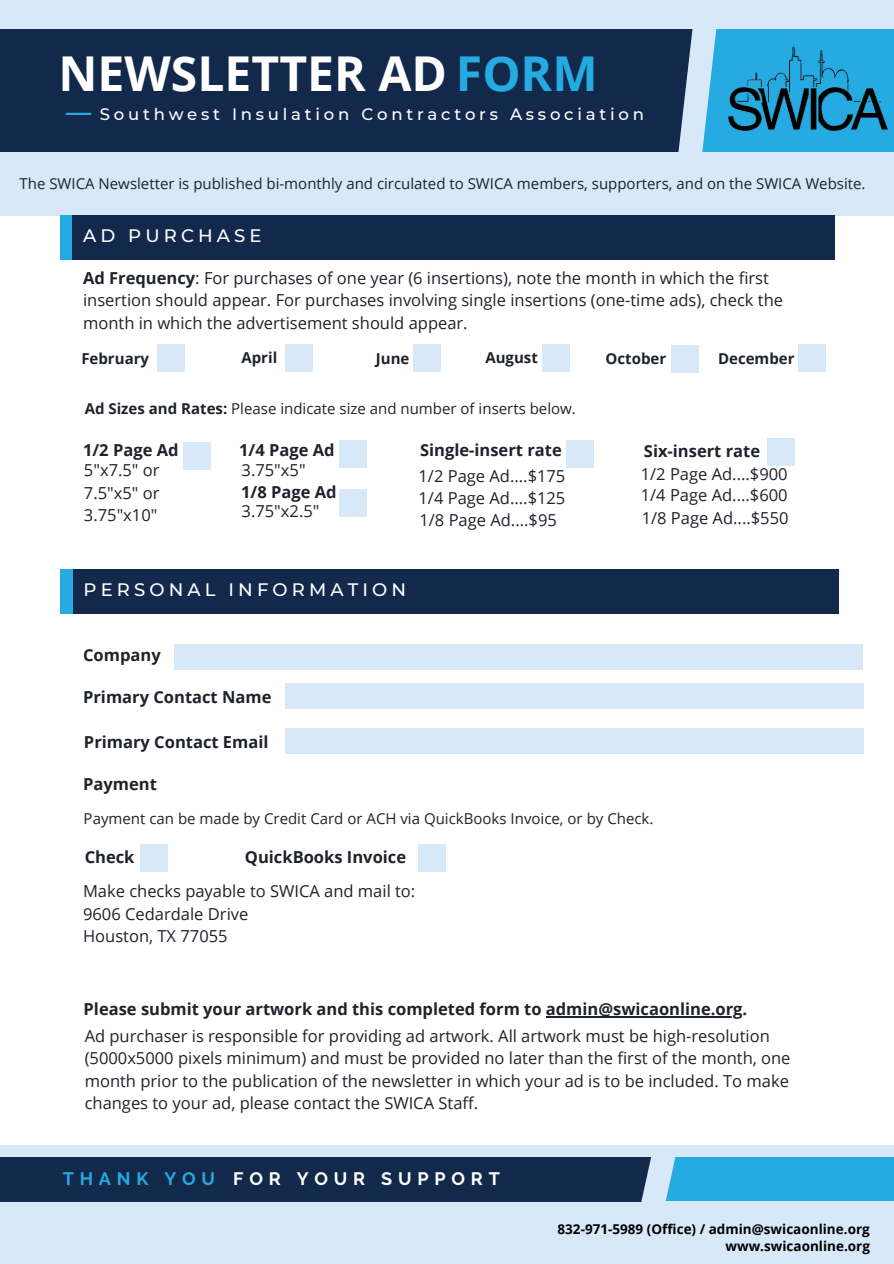
<style>
.page{position:relative;width:894px;height:1264px;background:#fff}
.page>*{position:absolute;margin:0;border:0;box-sizing:border-box;transform-origin:0 0}
.t1{font:700 48px "Open Sans";color:#fff}
.t2{font:500 18px "Montserrat";letter-spacing:.23em;color:#fff}
.t3{font:700 18px "Raleway";letter-spacing:.32em;color:#fff}
.t4{font:700 18px "Raleway";letter-spacing:.32em;color:#25aae1}
.t5{font:16.5px/22.5px "Open Sans";color:#1e232b}
.t6{font:700 16.5px "Open Sans";color:#1e232b}
.t7{font:500 16.5px "Montserrat";letter-spacing:.23em;color:#fff}
.t8{font:15px "Open Sans";color:#1e232b}
.t9{font:700 15px "Open Sans";color:#1e232b}
.t10{font:700 13.5px "Open Sans";color:#000}
.s1{color:#25aae1}
.s2{font-weight:700}
</style>
<div class="page">
<div style="left:0;top:0;width:893px;height:216px;background:#d7e9f8"></div>
<div style="left:0;top:29px;width:696px;height:123px;background:#13294b"></div>
<hr style="left:67px;top:113px;width:23px;height:2px;background:#25aae1">
<div style="left:0;top:1144px;width:893px;height:119px;background:#d7e9f8"></div>
<div style="left:0;top:1156px;width:656px;height:45px;background:#13294b"></div>
<div style="left:653px;top:1156px;width:240px;height:44px;background:#25aae1"></div>
<div style="left:174px;top:644px;width:688px;height:26px;background:#d7e9f8"></div>
<div style="left:285px;top:683px;width:578px;height:26px;background:#d7e9f8"></div>
<div style="left:140px;top:844px;width:28px;height:27px;background:#d7e9f8"></div>
<div style="left:60px;top:216px;width:18px;height:44px;background:#25aae1"></div>
<div style="left:72px;top:216px;width:762px;height:44px;background:#13294b"></div>
<div style="left:60px;top:570px;width:30px;height:44px;background:#25aae1"></div>
<div style="left:73px;top:570px;width:765px;height:44px;background:#13294b"></div>
<div style="left:696px;top:29px;width:197px;height:123px;background:#25aae1"></div>
<svg style="left:678px;top:29px;width:39px;height:123px"></svg>
<svg style="left:624px;top:1144px;width:68px;height:58px"></svg>
<img style="left:706px;top:36px;width:182px;height:116px">
<div style="left:157px;top:344px;width:28px;height:27px;background:#d7e9f8"></div>
<div style="left:285px;top:344px;width:28px;height:27px;background:#d7e9f8"></div>
<div style="left:413px;top:344px;width:28px;height:27px;background:#d7e9f8"></div>
<div style="left:541px;top:344px;width:28px;height:27px;background:#d7e9f8"></div>
<div style="left:671px;top:345px;width:28px;height:27px;background:#d7e9f8"></div>
<div style="left:798px;top:344px;width:27px;height:27px;background:#d7e9f8"></div>
<div style="left:183px;top:442px;width:28px;height:27px;background:#d7e9f8"></div>
<div style="left:339px;top:441px;width:28px;height:27px;background:#d7e9f8"></div>
<div style="left:339px;top:489px;width:28px;height:27px;background:#d7e9f8"></div>
<div style="left:285px;top:728px;width:578px;height:26px;background:#d7e9f8"></div>
<div style="left:417px;top:844px;width:28px;height:27px;background:#d7e9f8"></div>
<hr style="left:545px;top:1016px;width:197px;height:1px;background:#1e232b">
<div style="left:566px;top:441px;width:28px;height:27px;background:#d7e9f8"></div>
<div style="left:766px;top:439px;width:28px;height:27px;background:#d7e9f8"></div>
<p class="t1" style="left:58px;top:40px;width:540px">NEWSLETTER AD <span class="s1">FORM</span></p>
<p class="t7" style="left:100px;top:103px;width:545px">Southwest Insulation Contractors Association</p>
<p class="t8" style="left:19px;top:173px;width:847px">The SWICA Newsletter is published bi-monthly and circulated to SWICA members, supporters, and on the SWICA Website.</p>
<p class="t2" style="left:83px;top:225px;width:180px">AD PURCHASE</p>
<p class="t5" style="left:83px;top:266px;width:701px"><span class="s2">Ad Frequency</span>: For purchases of one year (6 insertions), note the month in which the first insertion should appear. For purchases involving single insertions (one-time ads), check the month in which the advertisement should appear.</p>
<p class="t9" style="left:241px;top:347px;width:37px">April</p>
<p class="t9" style="left:376px;top:348px;width:35px">June</p>
<p class="t9" style="left:485px;top:347px;width:54px">August</p>
<p class="t9" style="left:605px;top:348px;width:62px">October</p>
<p class="t9" style="left:717px;top:348px;width:78px">December</p>
<p class="t9" style="left:81px;top:348px;width:69px">February</p>
<p class="t8" style="left:85px;top:398px;width:492px"><span class="s2">Ad Sizes and Rates:</span> Please indicate size and number of inserts below.</p>
<p class="t6" style="left:83px;top:438px;width:97px">1/2 Page Ad</p>
<p class="t5" style="left:84px;top:458px;width:77px">5"x7.5" or</p>
<p class="t5" style="left:84px;top:481px;width:77px">7.5"x5" or</p>
<p class="t5" style="left:84px;top:503px;width:75px">3.75"x10"</p>
<p class="t6" style="left:239px;top:438px;width:97px">1/4 Page Ad</p>
<p class="t5" style="left:241px;top:458px;width:65px">3.75"x5"</p>
<p class="t6" style="left:241px;top:480px;width:97px">1/8 Page Ad</p>
<p class="t5" style="left:241px;top:499px;width:79px">3.75"x2.5"</p>
<p class="t6" style="left:420px;top:438px;width:143px">Single-insert rate</p>
<p class="t6" style="left:643px;top:440px;width:118px">Six-insert rate</p>
<p class="t5" style="left:418px;top:464px;width:148px">1/2 Page Ad....$175</p>
<p class="t5" style="left:418px;top:486px;width:148px">1/4 Page Ad....$125</p>
<p class="t5" style="left:419px;top:508px;width:139px">1/8 Page Ad....$95</p>
<p class="t5" style="left:640px;top:462px;width:148px">1/2 Page Ad....$900</p>
<p class="t5" style="left:640px;top:484px;width:148px">1/4 Page Ad....$600</p>
<p class="t5" style="left:641px;top:506px;width:148px">1/8 Page Ad....$550</p>
<p class="t2" style="left:84px;top:579px;width:324px">PERSONAL INFORMATION</p>
<p class="t6" style="left:83px;top:643px;width:79px">Company</p>
<p class="t6" style="left:83px;top:685px;width:190px">Primary Contact Name</p>
<p class="t6" style="left:84px;top:730px;width:186px">Primary Contact Email</p>
<p class="t6" style="left:83px;top:772px;width:75px">Payment</p>
<p class="t8" style="left:84px;top:808px;width:571px">Payment can be made by Credit Card or ACH via QuickBooks Invoice, or by Check.</p>
<p class="t6" style="left:85px;top:845px;width:51px">Check</p>
<p class="t6" style="left:245px;top:845px;width:163px">QuickBooks Invoice</p>
<p class="t5" style="left:83px;top:879px;width:334px">Make checks payable to SWICA and mail to:</p>
<p class="t5" style="left:83px;top:902px;width:167px">9606 Cedardale Drive</p>
<p class="t5" style="left:83px;top:924px;width:146px">Houston, TX 77055</p>
<p class="t6" style="left:84px;top:997px;width:665px">Please submit your artwork and this completed form to admin@swicaonline.org.</p>
<p class="t5" style="left:85px;top:1024px;width:707px">Ad purchaser is responsible for providing ad artwork. All artwork must be high-resolution (5000x5000 pixels minimum) and must be provided no later than the first of the month, one month prior to the publication of the newsletter in which your ad is to be included. To make changes to your ad, please contact the SWICA Staff.</p>
<p class="t4" style="left:63px;top:1167px;width:154px">THANK YOU</p>
<p class="t3" style="left:233px;top:1167px;width:268px">FOR YOUR SUPPORT</p>
<p class="t10" style="left:557px;top:1219px;width:313px">832-971-5989 (Office) / admin@swicaonline.org</p>
<p class="t10" style="left:725px;top:1236px;width:146px">www.swicaonline.org</p>
</div>
